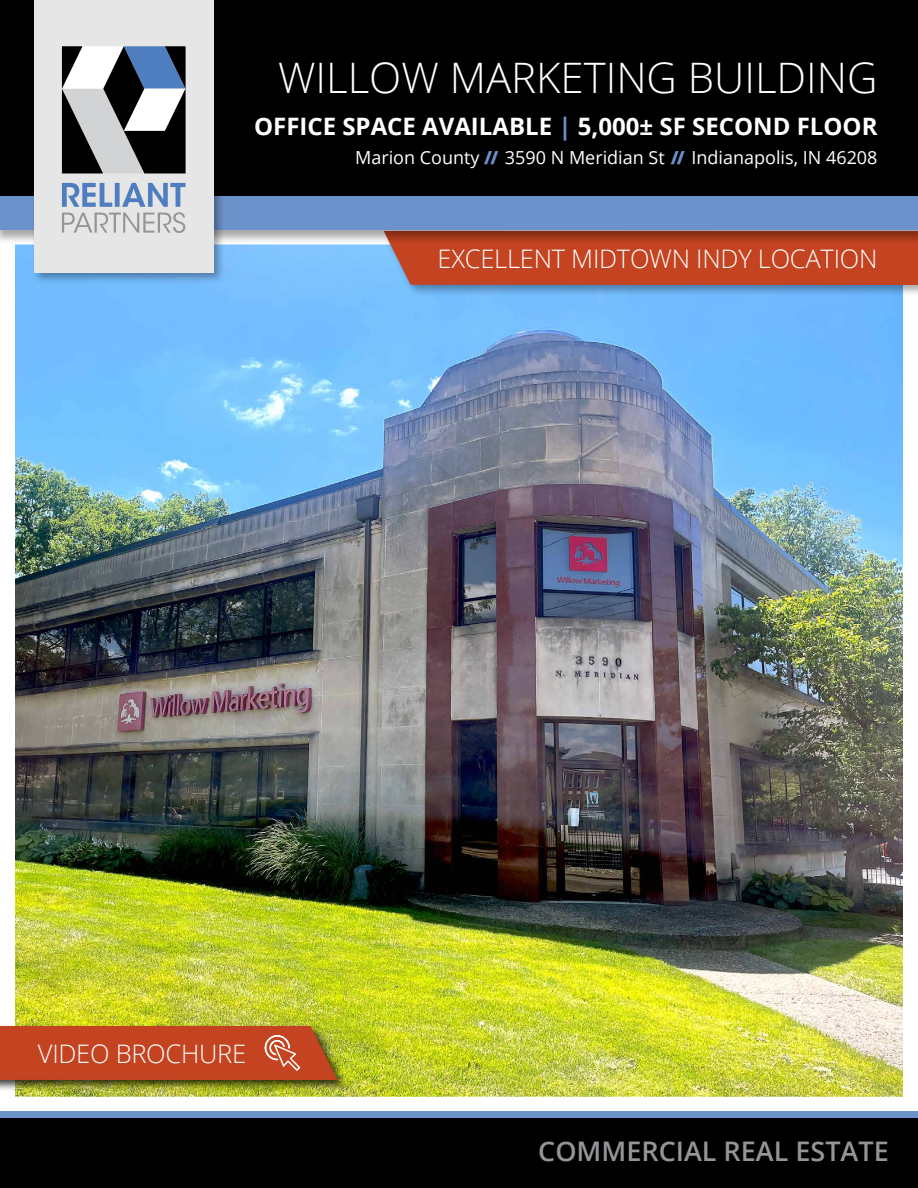
<style>
.page{position:relative;width:918px;height:1188px;background:#fff}
.page>*{position:absolute;margin:0;border:0;box-sizing:border-box;transform-origin:0 0}
.t1{font:300 42px "Open Sans";color:#fff}
.t2{font:600 27px "Open Sans";color:#939598}
.t3{font:300 25.5px "Open Sans";letter-spacing:-.01em;color:#fff}
.t4{font:700 24px "Open Sans";color:#fff}
.t5{font:18px "Open Sans";color:#fff}
.s1{color:#6c92cb}
.s2{font-weight:800;color:#6c92cb}
</style>
<div class="page">
<img style="left:15px;top:245px;width:888px;height:852px">
<div style="left:0;top:0;width:918px;height:216px;background:#000"></div>
<div style="left:382px;top:228px;width:536px;height:69px;background:#000;opacity:.35"></div>
<div style="left:384px;top:245px;width:534px;height:40px;background:#c44320"></div>
<div style="left:0;top:196px;width:918px;height:49px;background:#000;opacity:.35"></div>
<div style="left:0;top:197px;width:918px;height:33px;background:#6c92cb"></div>
<div style="left:31px;top:0;width:195px;height:285px;background:#000;opacity:.35"></div>
<div style="left:34px;top:0;width:179px;height:272px;background:#e6e6e6"></div>
<svg style="left:62px;top:183px;width:123px;height:50px"></svg>
<svg style="left:62px;top:46px;width:124px;height:127px;background:#70767e"></svg>
<div style="left:0;top:1113px;width:918px;height:75px;background:#000"></div>
<div style="left:0;top:1111px;width:918px;height:7px;background:#6c92cb"></div>
<div style="left:0;top:1023px;width:349px;height:69px;background:#000;opacity:.75"></div>
<div style="left:0;top:1026px;width:338px;height:54px;background:#c44320"></div>
<h1 class="t1" style="left:278px;top:49px;width:601px">WILLOW MARKETING BUILDING</h1>
<h3 class="t4" style="left:254px;top:110px;width:625px">OFFICE SPACE AVAILABLE <span class="s1">|</span> 5,000± SF SECOND FLOOR</h3>
<p class="t5" style="left:355px;top:145px;width:524px">Marion County <span class="s2">//</span> 3590 N Meridian St <span class="s2">//</span> Indianapolis, IN 46208</p>
<h3 class="t3" style="left:438px;top:241px;width:441px">EXCELLENT MIDTOWN INDY LOCATION</h3>
<h3 class="t3" style="left:38px;top:1036px;width:210px">VIDEO BROCHURE</h3>
<h2 class="t2" style="left:538px;top:1133px;width:352px">COMMERCIAL REAL ESTATE</h2>
</div>
